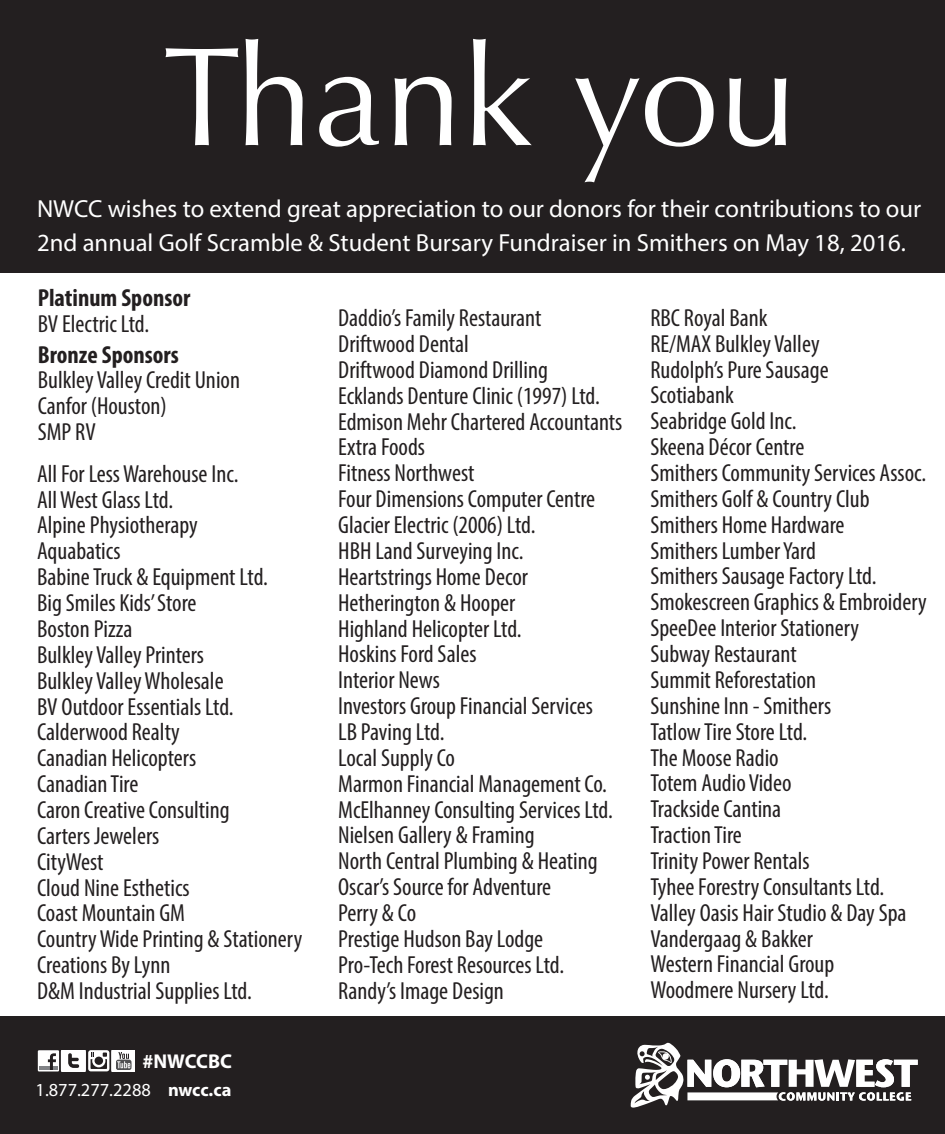
<style>
.page{position:relative;width:945px;height:1134px;background:#231f20}
.page>*{position:absolute;margin:0;border:0;box-sizing:border-box;transform-origin:0 0}
.t1{font:141.08px "Optima";color:#fff}
.t2{font:condensed 24.75px/25.9px "Myriad Pro";color:#231f20}
.t3{font:24.75px/33.8px "Myriad Pro";color:#fff}
.t4{font:700 condensed 24.75px "Myriad Pro";color:#231f20}
.t5{font:700 20.03px "Myriad Pro";color:#fff}
.t6{font:18.45px "Myriad Pro";color:#fff}
.s1{font-weight:700}
</style>
<div class="page">
<div style="left:0;top:273px;width:945px;height:743px;background:#fff"></div>
<svg style="left:631px;top:1043px;width:287px;height:65px"></svg>
<div style="left:38px;top:1050px;width:21px;height:22px;background:#fff"></div>
<hr style="left:39px;top:1067px;width:19px;height:3px;background:#808285">
<svg style="left:48px;top:1050px;width:86px;height:22px"></svg>
<h1 class="t1" style="left:163px;top:15px;width:636px">Thank you</h1>
<p class="t3" style="left:37px;top:191px;width:886px">NWCC wishes to extend great appreciation to our donors for their contributions to our<br>2nd annual Golf Scramble &amp; Student Bursary Fundraiser in Smithers on May 18, 2016.</p>
<p class="t4" style="left:38px;top:282px;width:154px">Platinum Sponsor</p>
<p class="t2" style="left:38px;top:310px;width:113px">BV Electric Ltd.</p>
<p class="t4" style="left:38px;top:339px;width:142px">Bronze Sponsors</p>
<p class="t2" style="left:38px;top:367px;width:204px">Bulkley Valley Credit Union<br>Canfor (Houston)<br>SMP RV</p>
<p class="t2" style="left:37px;top:460px;width:267px">All For Less Warehouse Inc.<br>All West Glass Ltd.<br>Alpine Physiotherapy<br>Aquabatics<br>Babine Truck &amp; Equipment Ltd.<br>Big Smiles Kids’ Store<br>Boston Pizza<br>Bulkley Valley Printers<br>Bulkley Valley Wholesale<br>BV Outdoor Essentials Ltd.<br>Calderwood Realty<br>Canadian Helicopters<br>Canadian Tire<br>Caron Creative Consulting<br>Carters Jewelers<br>CityWest<br>Cloud Nine Esthetics<br>Coast Mountain GM<br>Country Wide Printing &amp; Stationery<br>Creations By Lynn<br>D&amp;M Industrial Supplies Ltd.</p>
<p class="t5" style="left:142px;top:1048px;width:91px">#NWCCBC</p>
<p class="t6" style="left:36px;top:1078px;width:197px">1.877.277.2288 <span class="s1">nwcc.ca</span></p>
<p class="t2" style="left:338px;top:305px;width:286px">Daddio’s Family Restaurant<br>Driftwood Dental<br>Driftwood Diamond Drilling<br>Ecklands Denture Clinic (1997) Ltd.<br>Edmison Mehr Chartered Accountants<br>Extra Foods<br>Fitness Northwest<br>Four Dimensions Computer Centre<br>Glacier Electric (2006) Ltd.<br>HBH Land Surveying Inc.<br>Heartstrings Home Decor<br>Hetherington &amp; Hooper<br>Highland Helicopter Ltd.<br>Hoskins Ford Sales<br>Interior News<br>Investors Group Financial Services<br>LB Paving Ltd.<br>Local Supply Co<br>Marmon Financial Management Co.<br>McElhanney Consulting Services Ltd.<br>Nielsen Gallery &amp; Framing<br>North Central Plumbing &amp; Heating<br>Oscar’s Source for Adventure<br>Perry &amp; Co<br>Prestige Hudson Bay Lodge<br>Pro-Tech Forest Resources Ltd.<br>Randy’s Image Design</p>
<p class="t2" style="left:650px;top:304px;width:278px">RBC Royal Bank<br>RE/MAX Bulkley Valley<br>Rudolph’s Pure Sausage<br>Scotiabank<br>Seabridge Gold Inc.<br>Skeena Décor Centre<br>Smithers Community Services Assoc.<br>Smithers Golf &amp; Country Club<br>Smithers Home Hardware<br>Smithers Lumber Yard<br>Smithers Sausage Factory Ltd.<br>Smokescreen Graphics &amp; Embroidery<br>SpeeDee Interior Stationery<br>Subway Restaurant<br>Summit Reforestation<br>Sunshine Inn - Smithers<br>Tatlow Tire Store Ltd.<br>The Moose Radio<br>Totem Audio Video<br>Trackside Cantina<br>Traction Tire<br>Trinity Power Rentals<br>Tyhee Forestry Consultants Ltd.<br>Valley Oasis Hair Studio &amp; Day Spa<br>Vandergaag &amp; Bakker<br>Western Financial Group<br>Woodmere Nursery Ltd.</p>
</div>
